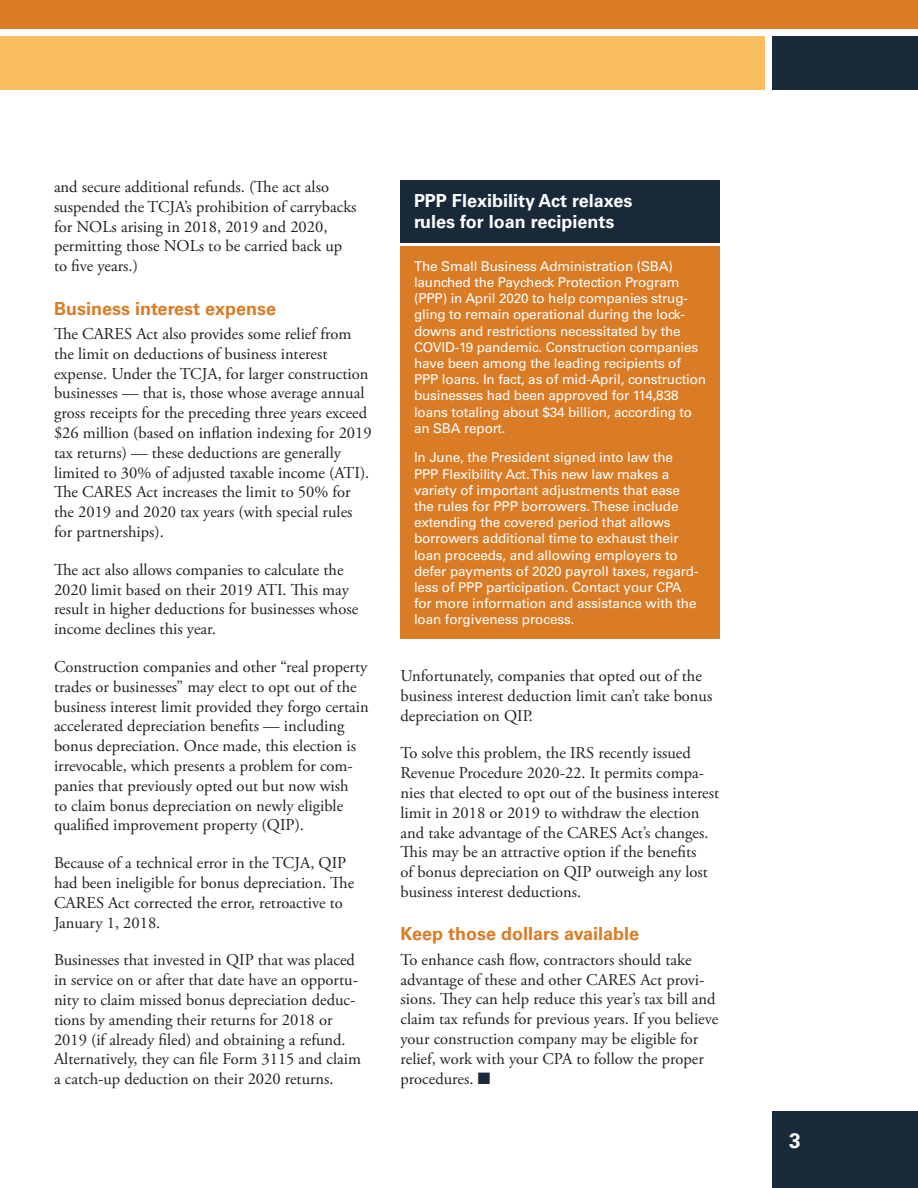
<style>
.page{position:relative;width:918px;height:1188px;background:#fff}
.page>*{position:absolute;margin:0;border:0;box-sizing:border-box;transform-origin:0 0}
.t1{font:700 21px "Univers LT Std";color:#fff}
.t2{font:700 18px "Univers LT Std";color:#da7c25}
.t3{font:700 18px/21.6px "Univers LT Std";color:#fff}
.t4{font:16.5px/19.8px "Adobe Garamond Pro";color:#231f20}
.t5{font:13.5px/16.2px "Univers LT Std";letter-spacing:-.01em;color:#fff}
.s1{color:#192939}
</style>
<div class="page">
<div style="left:0;top:36px;width:765px;height:54px;background:#f8be60"></div>
<div style="left:772px;top:36px;width:146px;height:54px;background:#192939"></div>
<div style="left:0;top:0;width:918px;height:28px;background:#da7c25"></div>
<div style="left:772px;top:1112px;width:146px;height:76px;background:#192939"></div>
<div style="left:400px;top:246px;width:320px;height:393px;background:#da7c25"></div>
<div style="left:400px;top:180px;width:320px;height:63px;background:#192939"></div>
<p class="t4" style="left:54px;top:177px;width:304px">and secure additional refunds. (The act also suspended the TCJA’s prohibition of carrybacks for NOLs arising in 2018, 2019 and 2020, permitting those NOLs to be carried back up to five years.)</p>
<p class="t2" style="left:54px;top:298px;width:224px">Business interest expense</p>
<p class="t4" style="left:54px;top:324px;width:319px">The CARES Act also provides some relief from the limit on deductions of business interest expense. Under the TCJA, for larger construction businesses — that is, those whose average annual gross receipts for the preceding three years exceed $26 million (based on inflation indexing for 2019 tax returns) — these deductions are generally limited to 30% of adjusted taxable income (ATI).<br>The CARES Act increases the limit to 50% for the 2019 and 2020 tax years (with special rules for partnerships).</p>
<p class="t4" style="left:54px;top:560px;width:306px">The act also allows companies to calculate the 2020 limit based on their 2019 ATI. This may result in higher deductions for businesses whose income declines this year.</p>
<p class="t4" style="left:54px;top:657px;width:316px">Construction companies and other “real property trades or businesses” may elect to opt out of the business interest limit provided they forgo certain accelerated depreciation benefits — including bonus depreciation. Once made, this election is irrevocable, which presents a problem for com&shy;panies that previously opted out but now wish<br>to claim bonus depreciation on newly eligible qualified improvement property (QIP).</p>
<p class="t4" style="left:54px;top:854px;width:302px">Because of a technical error in the TCJA, QIP had been ineligible for bonus depreciation. The CARES Act corrected the error, retroactive to January 1, 2018.</p>
<p class="t4" style="left:54px;top:951px;width:309px">Businesses that invested in QIP that was placed in service on or after that date have an opportu&shy;nity to claim missed bonus depreciation deduc&shy;tions by amending their returns for 2018 or 2019 (if already filed) and obtaining a refund.<br>Alternatively, they can file Form 3115 and claim a catch-up deduction on their 2020 returns.</p>
<p class="t3" style="left:414px;top:190px;width:220px">PPP Flexibility Act relaxes rules for loan recipients</p>
<p class="t5" style="left:414px;top:258px;width:294px">The Small Business Administration (SBA) launched the Paycheck Protection Program (PPP) in April 2020 to help companies strug&shy;gling to remain operational during the lock&shy;downs and restrictions necessitated by the COVID-19 pandemic. Construction companies have been among the leading recipients of PPP loans. In fact, as of mid-April, construction businesses had been approved for 114,838 loans totaling about $34 billion, according to an SBA report.</p>
<p class="t5" style="left:414px;top:450px;width:286px">In June, the President signed into law the PPP Flexibility Act. This new law makes a variety of important adjustments that ease the rules for PPP borrowers. These include extending the covered period that allows borrowers additional time to exhaust their loan proceeds, and allowing employers to defer payments of 2020 payroll taxes, regard&shy;less of PPP participation. Contact your CPA for more information and assistance with the loan forgiveness process.</p>
<p class="t4" style="left:400px;top:666px;width:313px">Unfortunately, companies that opted out of the business interest deduction limit can’t take bonus depreciation on QIP.</p>
<p class="t4" style="left:400px;top:744px;width:320px">To solve this problem, the IRS recently issued Revenue Procedure 2020-22. It permits compa&shy;nies that elected to opt out of the business interest limit in 2018 or 2019 to withdraw the election and take advantage of the CARES Act’s changes.<br>This may be an attractive option if the benefits<br>of bonus depreciation on QIP outweigh any lost business interest deductions.</p>
<p class="t2" style="left:400px;top:924px;width:240px">Keep those dollars available</p>
<p class="t4" style="left:400px;top:950px;width:319px">To enhance cash flow, contractors should take advantage of these and other CARES Act provi&shy;sions. They can help reduce this year’s tax bill and claim tax refunds for previous years. If you believe your construction company may be eligible for relief, work with your CPA to follow the proper procedures. <span class="s1">■</span></p>
<p class="t1" style="left:789px;top:1128px;width:13px">3</p>
</div>
